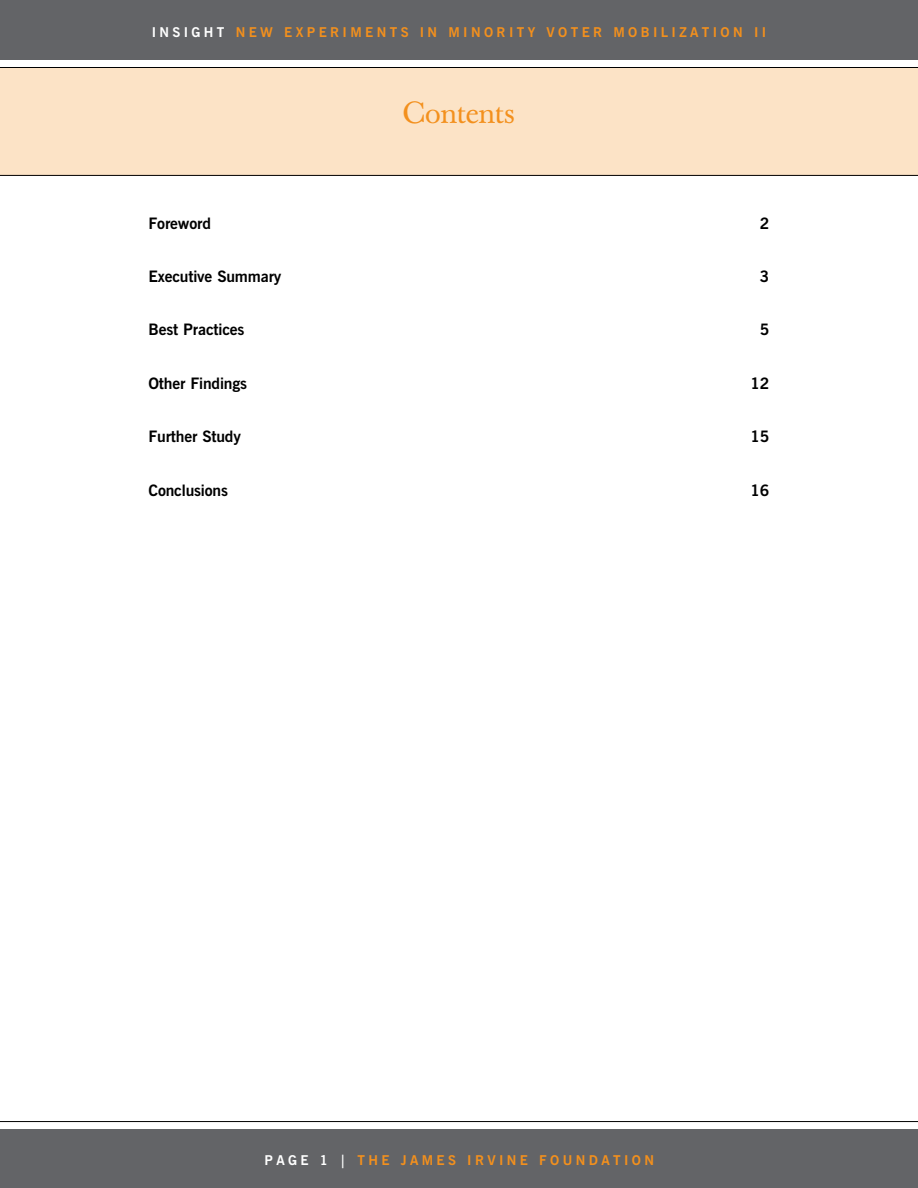
<style>
.page{position:relative;width:918px;height:1188px;background:#fff}
.page>*{position:absolute;margin:0;border:0;box-sizing:border-box;transform-origin:0 0}
.t1{font:30px "Baskerville";color:#f3901d}
.t2{font:700 15.75px "News Gothic BT";letter-spacing:-.01em;color:#000}
.t3{font:700 13.5px "News Gothic BT";letter-spacing:.25em;color:#f3901d}
.s1{color:#fff}
</style>
<div class="page">
<div style="left:0;top:1130px;width:918px;height:58px;background:#636467"></div>
<div style="left:0;top:0;width:918px;height:59px;background:#636467"></div>
<div style="left:0;top:68px;width:918px;height:107px;background:#fce3c6"></div>
<hr style="left:0;top:175px;width:918px;height:1px;background:#000">
<hr style="left:0;top:1121px;width:918px;height:1px;background:#000">
<hr style="left:0;top:67px;width:918px;height:1px;background:#000">
<p class="t3" style="left:152px;top:24px;width:609px"><span class="s1">INSIGHT</span> NEW EXPERIMENTS IN MINORITY VOTER MOBILIZATION II</p>
<h1 class="t1" style="left:403px;top:95px;width:114px">Contents</h1>
<p class="t2" style="left:148px;top:213px;width:64px">FOREWORD</p>
<p class="t2" style="left:760px;top:213px;width:11px">2</p>
<p class="t2" style="left:148px;top:267px;width:134px">EXECUTIVE SUMMARY</p>
<p class="t2" style="left:760px;top:267px;width:11px">3</p>
<p class="t2" style="left:148px;top:320px;width:98px">BEST PRACTICES</p>
<p class="t2" style="left:760px;top:320px;width:11px">5</p>
<p class="t2" style="left:148px;top:374px;width:100px">OTHER FINDINGS</p>
<p class="t2" style="left:751px;top:374px;width:20px">12</p>
<p class="t2" style="left:148px;top:427px;width:94px">FURTHER STUDY</p>
<p class="t2" style="left:751px;top:427px;width:20px">15</p>
<p class="t2" style="left:148px;top:480px;width:81px">CONCLUSIONS</p>
<p class="t2" style="left:751px;top:480px;width:20px">16</p>
<p class="t3" style="left:265px;top:1152px;width:391px"><span class="s1">PAGE 1 |</span> THE JAMES IRVINE FOUNDATION</p>
</div>
